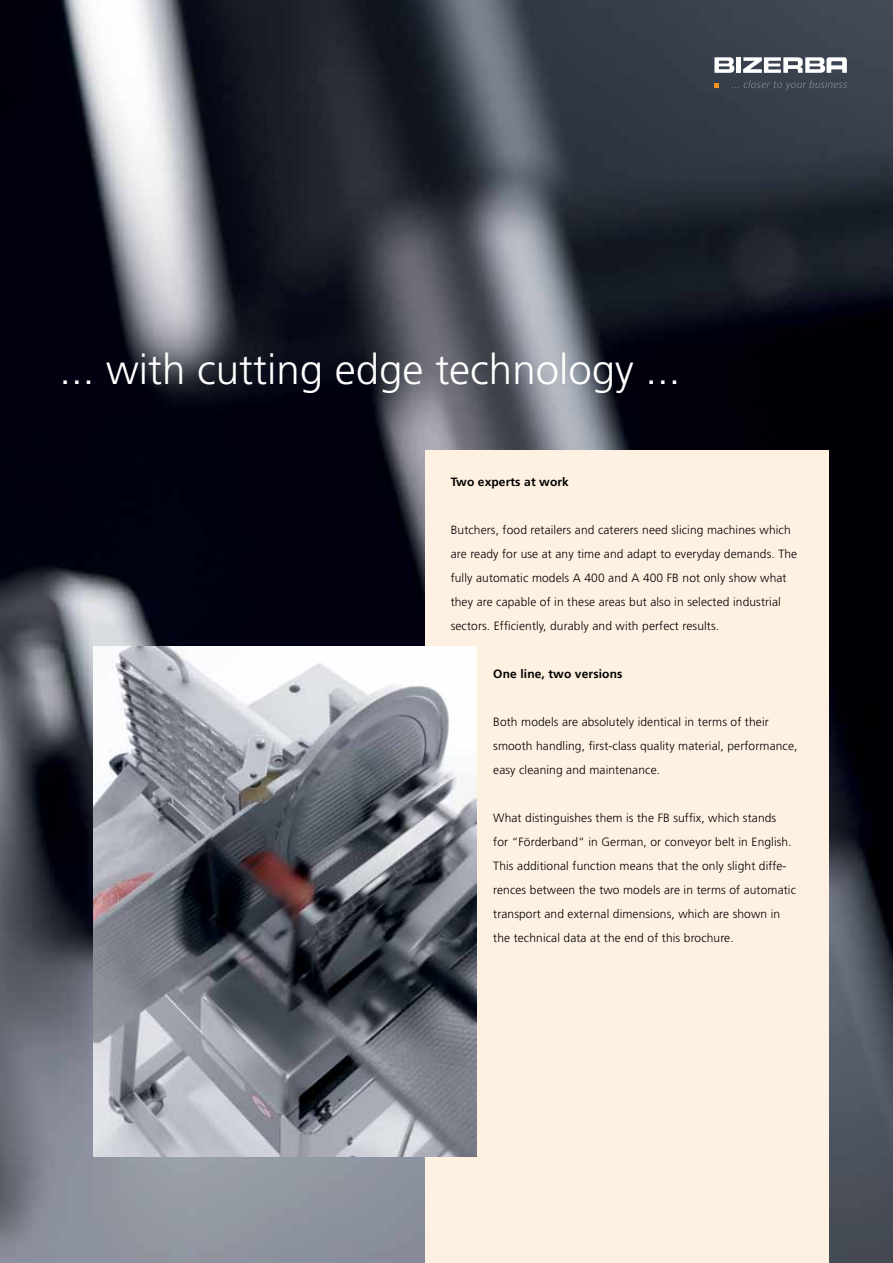
<style>
.page{position:relative;width:893px;height:1263px;background:#fff}
.page>*{position:absolute;margin:0;border:0;box-sizing:border-box;transform-origin:0 0}
.t1{font:300 42px "Frutiger";color:#fff}
.t2{font:300 12px/24px "Frutiger";letter-spacing:.01em;color:#000}
.t3{font:700 12px "Frutiger";letter-spacing:.01em;color:#000}
</style>
<div class="page">
<img style="left:0;top:0;width:893px;height:1263px">
<div style="left:736px;top:57px;width:5px;height:16px;background:#fff"></div>
<svg style="left:714px;top:57px;width:21px;height:16px"></svg>
<svg style="left:743px;top:57px;width:104px;height:16px"></svg>
<svg style="left:732px;top:80px;width:115px;height:10px"></svg>
<svg style="left:714px;top:83px;width:5px;height:5px"></svg>
<div style="left:425px;top:451px;width:404px;height:812px;background:#fff1e2"></div>
<img style="left:94px;top:646px;width:382px;height:511px">
<svg style="left:0;top:20px;width:106px;height:306px;background:#171624"></svg>
<h1 class="t1" style="left:60px;top:346px;width:622px">... with cutting edge technology ...</h1>
<p class="t3" style="left:451px;top:474px;width:120px">Two experts at work</p>
<p class="t2" style="left:451px;top:518px;width:348px">Butchers, food retailers and caterers need slicing machines which are ready for use at any time and adapt to everyday demands. The fully automatic models A 400 and A 400 FB not only show what they are capable of in these areas but also in selected industrial sectors. Efficiently, durably and with perfect results.</p>
<p class="t3" style="left:493px;top:666px;width:131px">One line, two versions</p>
<p class="t2" style="left:493px;top:710px;width:306px">Both models are absolutely identical in terms of their smooth handling, first-class quality material, performance, easy cleaning and maintenance.</p>
<p class="t2" style="left:493px;top:806px;width:304px">What distinguishes them is the FB suffix, which stands<br>for “Förderband“ in German, or conveyor belt in English.<br>This additional function means that the only slight diffe&shy;rences between the two models are in terms of automatic transport and external dimensions, which are shown in the technical data at the end of this brochure.</p>
</div>
